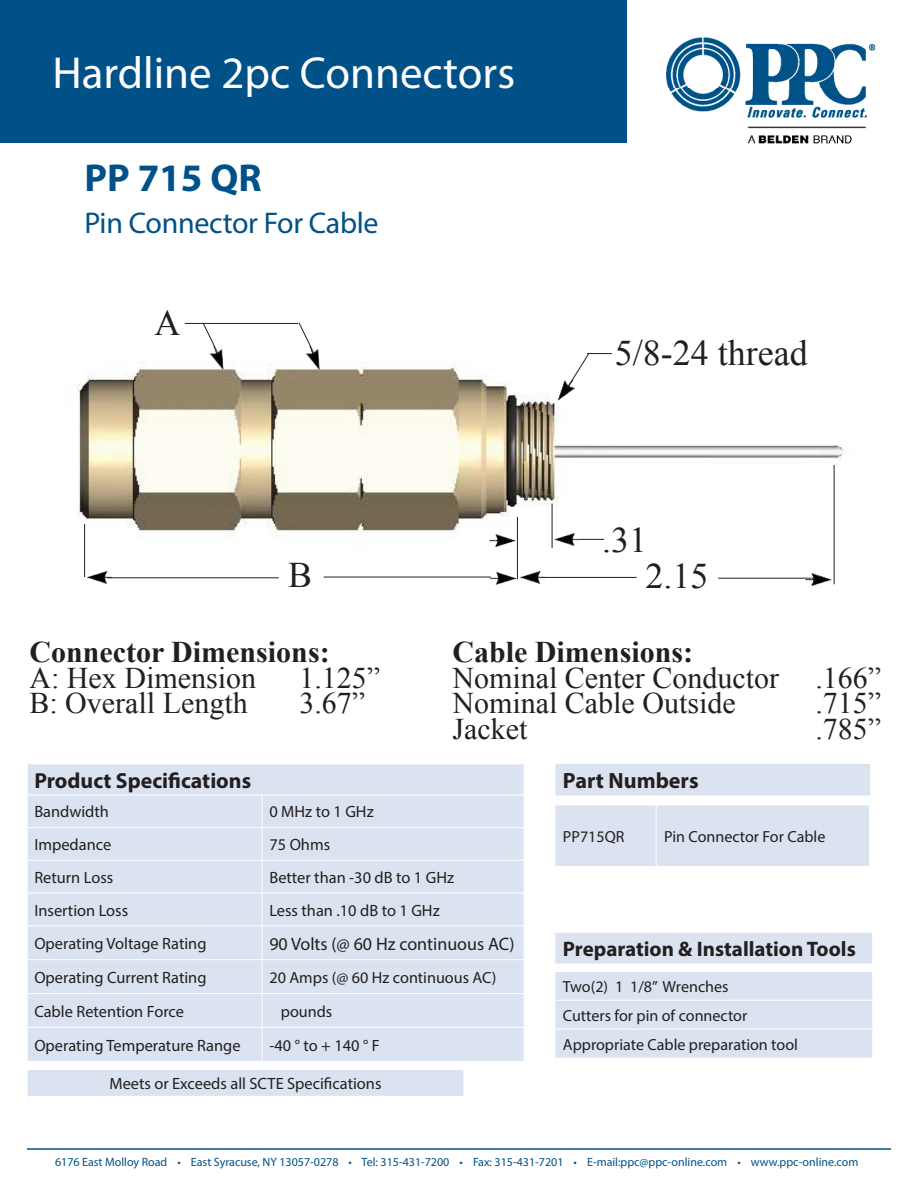
<style>
.page{position:relative;width:918px;height:1188px;background:#fff}
.page>*{position:absolute;margin:0;border:0;box-sizing:border-box;transform-origin:0 0}
.t1{font:45px "Myriad Pro";color:#fff}
.t2{font:700 39px "Myriad Pro";color:#005187}
.t3{font:36px "Times New Roman";color:#231f20}
.t4{font:30px "Times New Roman";color:#231f20}
.t5{font:700 30px "Times New Roman";color:#231f20}
.t6{font:30px "Myriad Pro";letter-spacing:-.01em;color:#005187}
.t7{font:700 22.05px "Myriad Pro";color:#231f20}
.t8{font:700 21.75px "Myriad Pro";color:#231f20}
.t9{font:700 21px "Myriad Pro";color:#231f20}
.t10{font:18px "Myriad Pro";color:#231f20}
.t11{font:16.35px "Myriad Pro";color:#231f20}
.t12{font:16.2px "Myriad Pro";color:#231f20}
.t13{font:16.05px "Myriad Pro";color:#231f20}
.t14{font:12px "Myriad Pro";color:#005187}
</style>
<div class="page">
<div style="left:0;top:0;width:627px;height:143px;background:#005187"></div>
<div style="left:28px;top:765px;width:496px;height:296px;background:#dae3ef"></div>
<hr style="left:27px;top:794px;width:235px;height:1px;background:#fff">
<hr style="left:262px;top:794px;width:263px;height:1px;background:#fff">
<hr style="left:262px;top:795px;width:1px;height:32px;background:#fff">
<hr style="left:27px;top:827px;width:235px;height:1px;background:#fff">
<hr style="left:262px;top:827px;width:263px;height:1px;background:#fff">
<hr style="left:262px;top:828px;width:1px;height:32px;background:#fff">
<hr style="left:27px;top:860px;width:235px;height:1px;background:#fff">
<hr style="left:262px;top:860px;width:263px;height:1px;background:#fff">
<hr style="left:262px;top:861px;width:1px;height:32px;background:#fff">
<hr style="left:27px;top:893px;width:235px;height:1px;background:#fff">
<hr style="left:262px;top:893px;width:263px;height:1px;background:#fff">
<hr style="left:262px;top:894px;width:1px;height:31px;background:#fff">
<hr style="left:27px;top:925px;width:235px;height:1px;background:#fff">
<hr style="left:262px;top:925px;width:263px;height:1px;background:#fff">
<hr style="left:262px;top:926px;width:1px;height:33px;background:#fff">
<hr style="left:27px;top:959px;width:235px;height:1px;background:#fff">
<hr style="left:262px;top:959px;width:263px;height:1px;background:#fff">
<hr style="left:262px;top:960px;width:1px;height:33px;background:#fff">
<hr style="left:27px;top:993px;width:235px;height:1px;background:#fff">
<hr style="left:262px;top:993px;width:263px;height:1px;background:#fff">
<hr style="left:262px;top:994px;width:1px;height:33px;background:#fff">
<hr style="left:27px;top:1027px;width:235px;height:1px;background:#fff">
<hr style="left:262px;top:1027px;width:263px;height:1px;background:#fff">
<hr style="left:262px;top:1028px;width:1px;height:33px;background:#fff">
<div style="left:27px;top:1070px;width:437px;height:26px;background:#dae3ef"></div>
<svg style="left:27px;top:1070px;width:1px;height:26px"></svg>
<svg style="left:463px;top:1070px;width:1px;height:26px"></svg>
<img style="left:666px;top:37px;width:210px;height:106px">
<hr style="left:27px;top:1148px;width:864px;height:2px;background:#005187">
<svg style="left:555px;top:933px;width:318px;height:125px"></svg>
<div style="left:555px;top:763px;width:335px;height:33px;background:#dae3ef"></div>
<hr style="left:554px;top:763px;width:337px;height:1px;background:#fff">
<hr style="left:554px;top:795px;width:337px;height:1px;background:#fff">
<div style="left:555px;top:806px;width:314px;height:60px;background:#dae3ef"></div>
<hr style="left:656px;top:806px;width:1px;height:60px;background:#fff">
<img style="left:77px;top:362px;width:767px;height:193px">
<hr style="left:185px;top:323px;width:113px;height:1px;background:#231f20">
<svg style="left:298px;top:322px;width:13px;height:23px"></svg>
<svg style="left:202px;top:322px;width:20px;height:23px"></svg>
<img style="left:305px;top:345px;width:24px;height:29px">
<img style="left:208px;top:345px;width:25px;height:29px">
<img style="left:547px;top:375px;width:36px;height:35px">
<svg style="left:566px;top:353px;width:46px;height:36px"></svg>
<hr style="left:718px;top:578px;width:96px;height:1px;background:#231f20">
<hr style="left:541px;top:577px;width:96px;height:1px;background:#231f20">
<img style="left:804px;top:562px;width:31px;height:24px">
<img style="left:523px;top:571px;width:24px;height:13px">
<img style="left:489px;top:561px;width:34px;height:24px">
<img style="left:488px;top:523px;width:34px;height:31px">
<img style="left:547px;top:525px;width:34px;height:30px">
<img style="left:85px;top:563px;width:28px;height:21px">
<hr style="left:324px;top:577px;width:167px;height:1px;background:#231f20">
<hr style="left:107px;top:577px;width:172px;height:1px;background:#231f20">
<hr style="left:84px;top:524px;width:1px;height:53px;background:#231f20">
<hr style="left:517px;top:517px;width:1px;height:62px;background:#231f20">
<hr style="left:552px;top:504px;width:1px;height:44px;background:#231f20">
<hr style="left:834px;top:465px;width:1px;height:119px;background:#231f20">
<svg style="left:579px;top:539px;width:25px;height:1px"></svg>
<div style="left:870px;top:755px;width:29px;height:87px;background:#fff"></div>
<p class="t1" style="left:52px;top:45px;width:464px">Hardline 2pc Connectors</p>
<p class="t2" style="left:84px;top:152px;width:179px">PP 715 QR</p>
<p class="t6" style="left:84px;top:204px;width:296px">Pin Connector For Cable</p>
<p class="t3" style="left:154px;top:298px;width:27px">A</p>
<p class="t3" style="left:288px;top:551px;width:26px">B</p>
<p class="t3" style="left:615px;top:328px;width:194px">5/8-24 thread</p>
<p class="t3" style="left:602px;top:515px;width:46px">.31</p>
<p class="t3" style="left:646px;top:552px;width:64px">2.15</p>
<p class="t5" style="left:29px;top:632px;width:302px">Connector Dimensions:</p>
<p class="t5" style="left:452px;top:632px;width:242px">Cable Dimensions:</p>
<p class="t4" style="left:29px;top:658px;width:228px">A: Hex Dimension</p>
<p class="t4" style="left:299px;top:658px;width:82px">1.125”</p>
<p class="t4" style="left:452px;top:658px;width:430px">Nominal Center Conductor .166”</p>
<p class="t4" style="left:29px;top:683px;width:220px">B: Overall Length</p>
<p class="t4" style="left:299px;top:683px;width:67px">3.67”</p>
<p class="t4" style="left:452px;top:683px;width:285px">Nominal Cable Outside</p>
<p class="t4" style="left:815px;top:683px;width:67px">.715”</p>
<p class="t4" style="left:452px;top:708px;width:76px">Jacket</p>
<p class="t4" style="left:815px;top:708px;width:67px">.785”</p>
<p class="t8" style="left:34px;top:766px;width:218px">Product Specifications</p>
<p class="t11" style="left:34px;top:802px;width:76px">Bandwidth</p>
<p class="t11" style="left:269px;top:802px;width:106px">0 MHz to 1 GHz</p>
<p class="t11" style="left:34px;top:835px;width:78px">Impedance</p>
<p class="t11" style="left:269px;top:835px;width:62px">75 Ohms</p>
<p class="t11" style="left:34px;top:867px;width:80px">Return Loss</p>
<p class="t11" style="left:269px;top:867px;width:186px">Better than -30 dB to 1 GHz</p>
<p class="t11" style="left:34px;top:900px;width:95px">Insertion Loss</p>
<p class="t11" style="left:269px;top:900px;width:172px">Less than .10 dB to 1 GHz</p>
<p class="t11" style="left:34px;top:933px;width:174px">Operating Voltage Rating</p>
<p class="t10" style="left:269px;top:932px;width:247px">90 Volts (@ 60 Hz continuous AC)</p>
<p class="t11" style="left:34px;top:967px;width:174px">Operating Current Rating</p>
<p class="t12" style="left:269px;top:967px;width:229px">20 Amps (@ 60 Hz continuous AC)</p>
<p class="t11" style="left:34px;top:1001px;width:151px">Cable Retention Force</p>
<p class="t12" style="left:281px;top:1002px;width:53px">pounds</p>
<p class="t11" style="left:34px;top:1035px;width:208px">Operating Temperature Range</p>
<p class="t11" style="left:269px;top:1035px;width:112px">-40 ° to + 140 ° F</p>
<p class="t11" style="left:109px;top:1074px;width:274px">Meets or Exceeds all SCTE Specifications</p>
<p class="t7" style="left:563px;top:766px;width:137px">Part Numbers</p>
<p class="t13" style="left:563px;top:827px;width:63px">PP715QR</p>
<p class="t13" style="left:664px;top:827px;width:163px">Pin Connector For Cable</p>
<p class="t9" style="left:563px;top:935px;width:294px">Preparation &amp; Installation Tools</p>
<p class="t13" style="left:563px;top:976px;width:167px">Two(2) 1 1/8” Wrenches</p>
<p class="t13" style="left:563px;top:1005px;width:186px">Cutters for pin of connector</p>
<p class="t13" style="left:563px;top:1034px;width:236px">Appropriate Cable preparation tool</p>
<p class="t14" style="left:55px;top:1154px;width:805px">6176 East Molloy Road • East Syracuse, NY 13057-0278 • Tel: 315-431-7200 • Fax: 315-431-7201 • E-mail:ppc@ppc-online.com • www.ppc-online.com</p>
</div>
